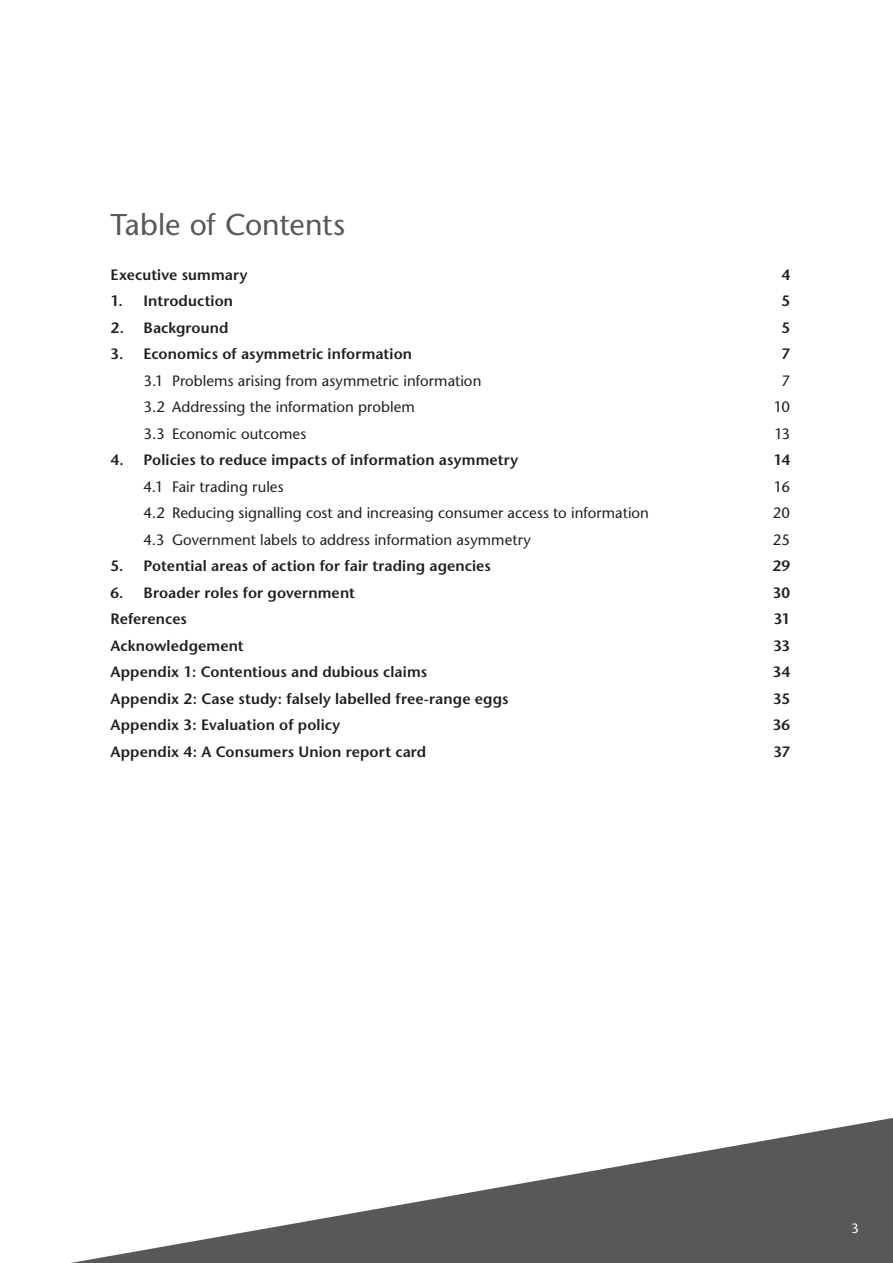
<style>
.page{position:relative;width:893px;height:1263px;background:#fff}
.page>*{position:absolute;margin:0;border:0;box-sizing:border-box;transform-origin:0 0}
.t1{font:30px "Stone Sans";color:#57585a}
.t2{font:600 15px "Stone Sans";letter-spacing:.01em;color:#231f20}
.t3{font:15px "Stone Sans";color:#231f20}
.t4{font:13.5px "Stone Sans";color:#fff}
</style>
<div class="page">
<svg style="left:71px;top:1118px;width:822px;height:145px"></svg>
<h1 class="t1" style="left:111px;top:207px;width:236px">Table of Contents</h1>
<p class="t2" style="left:111px;top:265px;width:138px">Executive summary</p>
<p class="t2" style="left:781px;top:265px;width:10px">4</p>
<p class="t2" style="left:111px;top:292px;width:124px">1. Introduction</p>
<p class="t2" style="left:781px;top:292px;width:10px">5</p>
<p class="t2" style="left:111px;top:318px;width:119px">2. Background</p>
<p class="t2" style="left:781px;top:318px;width:10px">5</p>
<p class="t2" style="left:111px;top:345px;width:303px">3. Economics of asymmetric information</p>
<p class="t2" style="left:781px;top:345px;width:10px">7</p>
<p class="t3" style="left:144px;top:371px;width:339px">3.1 Problems arising from asymmetric information</p>
<p class="t3" style="left:781px;top:371px;width:10px">7</p>
<p class="t3" style="left:144px;top:398px;width:273px">3.2 Addressing the information problem</p>
<p class="t3" style="left:774px;top:398px;width:18px">10</p>
<p class="t3" style="left:144px;top:424px;width:164px">3.3 Economic outcomes</p>
<p class="t3" style="left:774px;top:424px;width:17px">13</p>
<p class="t2" style="left:111px;top:451px;width:409px">4. Policies to reduce impacts of information asymmetry</p>
<p class="t2" style="left:774px;top:451px;width:18px">14</p>
<p class="t3" style="left:144px;top:477px;width:142px">4.1 Fair trading rules</p>
<p class="t3" style="left:774px;top:477px;width:18px">16</p>
<p class="t3" style="left:144px;top:504px;width:507px">4.2 Reducing signalling cost and increasing consumer access to information</p>
<p class="t3" style="left:773px;top:504px;width:19px">20</p>
<p class="t3" style="left:144px;top:531px;width:389px">4.3 Government labels to address information asymmetry</p>
<p class="t3" style="left:773px;top:531px;width:19px">25</p>
<p class="t2" style="left:111px;top:557px;width:382px">5. Potential areas of action for fair trading agencies</p>
<p class="t2" style="left:772px;top:557px;width:19px">29</p>
<p class="t2" style="left:111px;top:583px;width:246px">6. Broader roles for government</p>
<p class="t2" style="left:773px;top:583px;width:19px">30</p>
<p class="t2" style="left:111px;top:610px;width:78px">References</p>
<p class="t2" style="left:774px;top:610px;width:18px">31</p>
<p class="t2" style="left:111px;top:636px;width:135px">Acknowledgement</p>
<p class="t2" style="left:773px;top:636px;width:18px">33</p>
<p class="t2" style="left:111px;top:663px;width:318px">Appendix 1: Contentious and dubious claims</p>
<p class="t2" style="left:773px;top:663px;width:19px">34</p>
<p class="t2" style="left:111px;top:689px;width:400px">Appendix 2: Case study: falsely labelled free-range eggs</p>
<p class="t2" style="left:773px;top:689px;width:19px">35</p>
<p class="t2" style="left:111px;top:716px;width:231px">Appendix 3: Evaluation of policy</p>
<p class="t2" style="left:773px;top:716px;width:19px">36</p>
<p class="t2" style="left:111px;top:742px;width:317px">Appendix 4: A Consumers Union report card</p>
<p class="t2" style="left:773px;top:742px;width:18px">37</p>
<p class="t4" style="left:851px;top:1221px;width:9px">3</p>
</div>
